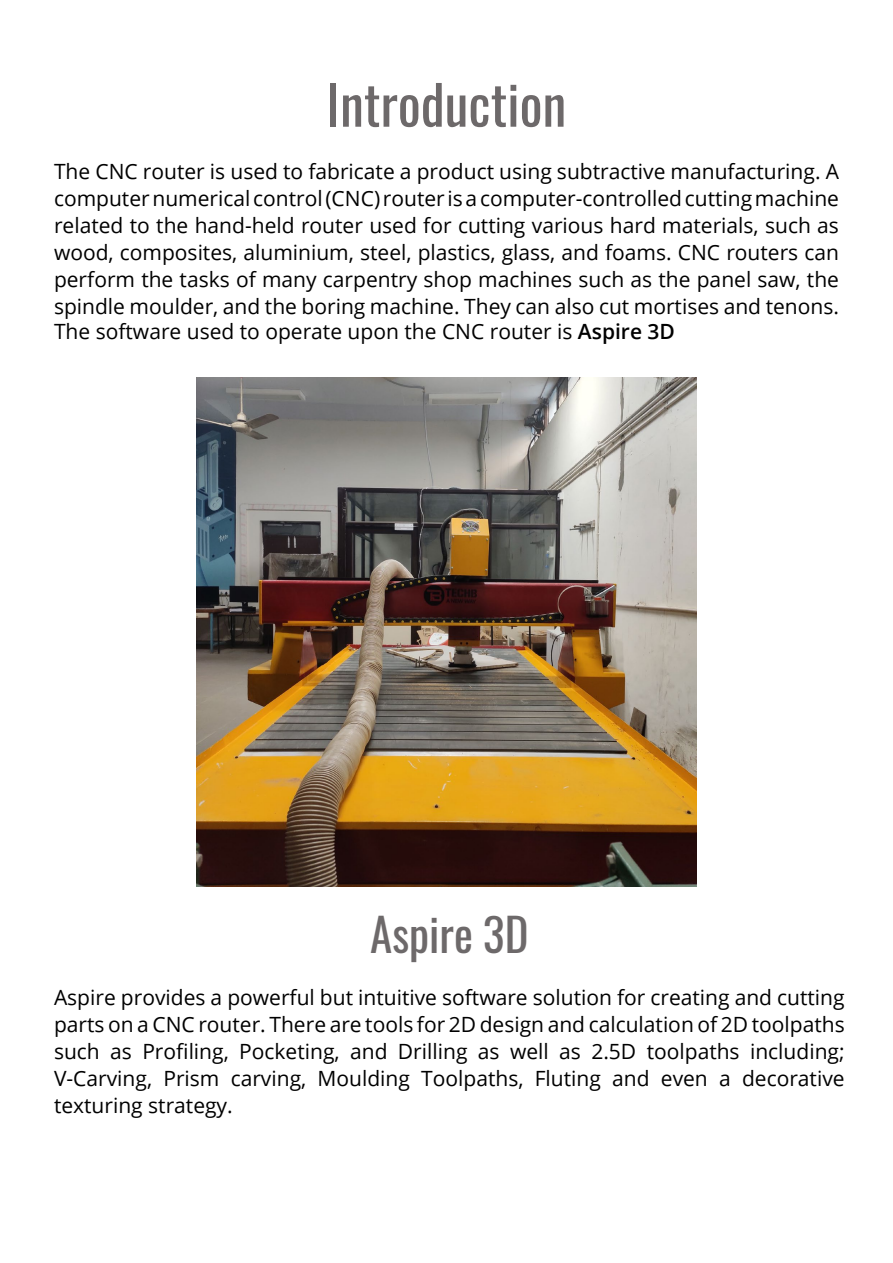
<style>
.page{position:relative;width:893px;height:1263px;background:#fff}
.page>*{position:absolute;margin:0;border:0;box-sizing:border-box;transform-origin:0 0}
.t1{font:54px "Oswald";color:#6d696a}
.t2{font:45px "Oswald";color:#6d696a}
.t3{font:21px/26.7px "Open Sans";color:#000;text-align:justify}
.s1{font-weight:600}
</style>
<div class="page">
<img style="left:196px;top:377px;width:501px;height:510px">
<h1 class="t1" style="left:327px;top:57px;width:241px">Introduction</h1>
<p class="t3" style="left:54px;top:157px;width:786px">The CNC router is used to fabricate a product using subtractive manufacturing. A computer numerical control (CNC) router is a computer-controlled cutting machine related to the hand-held router used for cutting various hard materials, such as wood, composites, aluminium, steel, plastics, glass, and foams. CNC routers can perform the tasks of many carpentry shop machines such as the panel saw, the spindle moulder, and the boring machine. They can also cut mortises and tenons.<br>The software used to operate upon the CNC router is <span class="s1">Aspire 3D</span></p>
<h2 class="t2" style="left:370px;top:894px;width:160px">Aspire 3D</h2>
<p class="t3" style="left:54px;top:983px;width:792px">Aspire provides a powerful but intuitive software solution for creating and cutting parts on a CNC router. There are tools for 2D design and calculation of 2D toolpaths such as Profiling, Pocketing, and Drilling as well as 2.5D toolpaths including; V-Carving, Prism carving, Moulding Toolpaths, Fluting and even a decorative texturing strategy.</p>
</div>
